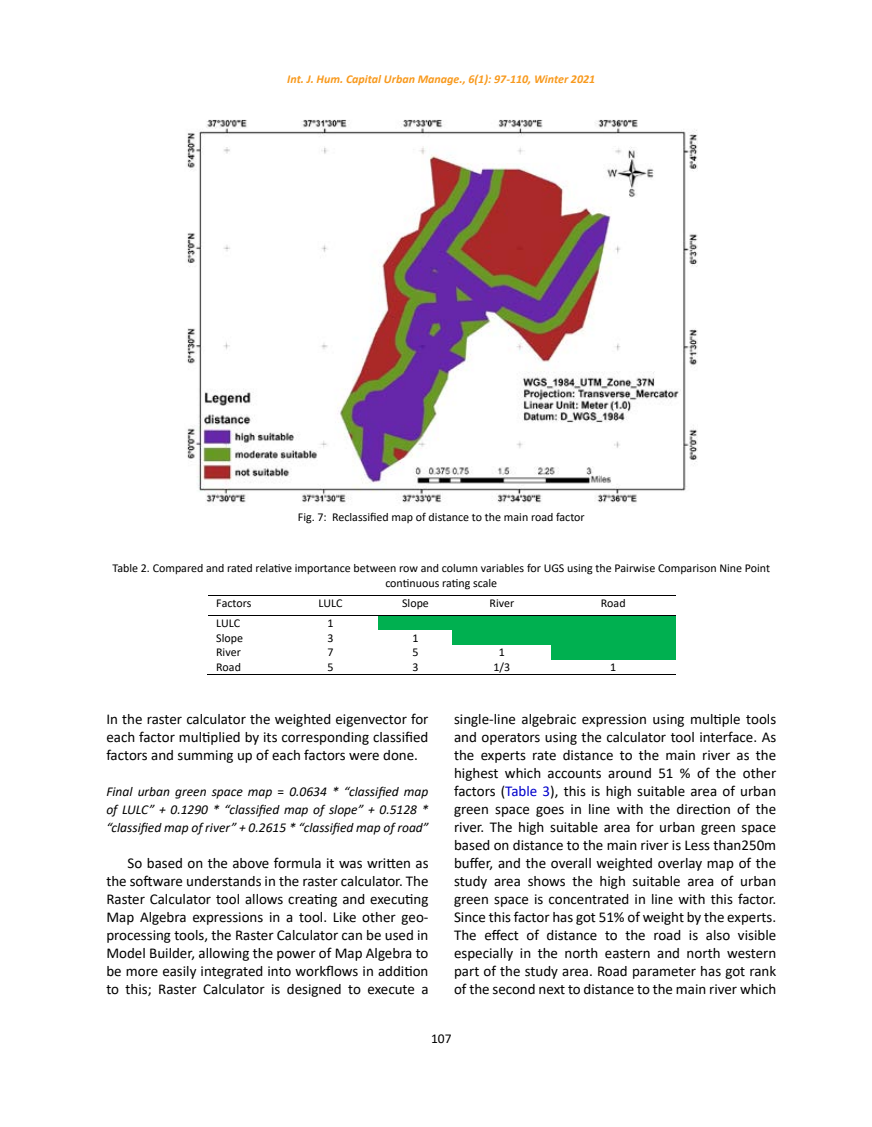
<style>
.page{position:relative;width:872px;height:1127px;background:#fff}
.page>*{position:absolute;margin:0;border:0;box-sizing:border-box;transform-origin:0 0}
.t1{font:15px/18px "Calibri";color:#000;text-align:justify}
.t2{font:italic 13.5px/18px "Calibri";color:#000;text-align:justify}
.t3{font:13.5px "Calibri";color:#000}
.t4{font:12px/14.4px "Calibri";color:#000;text-align:center}
.t5{font:italic 700 12px "Calibri";color:#f8991d}
.s1{font-style:normal}
.s2{color:#00c}
</style>
<div class="page">
<img style="left:187px;top:119px;width:511px;height:385px">
<hr style="left:208px;top:595px;width:75px;height:1px;background:#000">
<hr style="left:283px;top:595px;width:95px;height:1px;background:#000">
<hr style="left:379px;top:595px;width:74px;height:1px;background:#000">
<hr style="left:453px;top:595px;width:98px;height:1px;background:#000">
<hr style="left:552px;top:595px;width:123px;height:1px;background:#000">
<div style="left:378px;top:616px;width:75px;height:14px;background:#00b050"></div>
<div style="left:453px;top:616px;width:98px;height:14px;background:#00b050"></div>
<div style="left:551px;top:616px;width:124px;height:14px;background:#00b050"></div>
<hr style="left:208px;top:615px;width:75px;height:1px;background:#000">
<hr style="left:283px;top:615px;width:95px;height:1px;background:#000">
<hr style="left:379px;top:615px;width:74px;height:1px;background:#000">
<hr style="left:453px;top:615px;width:98px;height:1px;background:#000">
<hr style="left:552px;top:615px;width:123px;height:1px;background:#000">
<div style="left:453px;top:630px;width:98px;height:15px;background:#00b050"></div>
<div style="left:551px;top:630px;width:124px;height:15px;background:#00b050"></div>
<div style="left:551px;top:645px;width:124px;height:14px;background:#00b050"></div>
<hr style="left:207px;top:674px;width:76px;height:1px;background:#000">
<hr style="left:282px;top:674px;width:96px;height:1px;background:#000">
<hr style="left:378px;top:674px;width:75px;height:1px;background:#000">
<hr style="left:452px;top:674px;width:99px;height:1px;background:#000">
<hr style="left:550px;top:674px;width:125px;height:1px;background:#000">
<p class="t5" style="left:287px;top:70px;width:309px">Int. J. Hum. Capital Urban Manage., 6(1): 97-110, Winter 2021</p>
<p class="t4" style="left:298px;top:509px;width:288px">Fig. 7: Reclassified map of distance to the main road factor</p>
<p class="t4" style="left:386px;top:555px;width:114px">continuous rating scale</p>
<p class="t4" style="left:112px;top:561px;width:659px">Table 2. Compared and rated relative importance between row and column variables for UGS using the Pairwise Comparison Nine Point continuous rating scale</p>
<p class="t4" style="left:216px;top:596px;width:37px">Factors</p>
<p class="t4" style="left:318px;top:596px;width:26px">LULC</p>
<p class="t4" style="left:402px;top:596px;width:28px">Slope</p>
<p class="t4" style="left:489px;top:596px;width:26px">River</p>
<p class="t4" style="left:601px;top:596px;width:26px">Road</p>
<p class="t4" style="left:216px;top:615px;width:26px">LULC</p>
<p class="t4" style="left:327px;top:615px;width:8px">1</p>
<p class="t4" style="left:216px;top:630px;width:28px">Slope</p>
<p class="t4" style="left:327px;top:630px;width:8px">3</p>
<p class="t4" style="left:412px;top:630px;width:8px">1</p>
<p class="t4" style="left:216px;top:645px;width:26px">River</p>
<p class="t4" style="left:327px;top:645px;width:8px">7</p>
<p class="t4" style="left:412px;top:645px;width:8px">5</p>
<p class="t4" style="left:499px;top:645px;width:8px">1</p>
<p class="t4" style="left:216px;top:659px;width:26px">Road</p>
<p class="t4" style="left:327px;top:659px;width:8px">5</p>
<p class="t4" style="left:412px;top:659px;width:8px">3</p>
<p class="t4" style="left:493px;top:659px;width:18px">1/3</p>
<p class="t4" style="left:610px;top:659px;width:8px">1</p>
<p class="t1" style="left:106px;top:709px;width:324px">In the raster calculator the weighted eigenvector for each factor multiplied by its corresponding classified factors and summing up of each factors were done.</p>
<p class="t2" style="left:106px;top:781px;width:324px">Final urban green space map <span class="s1">=</span> 0.0634 * “classified map of LULC” + 0.1290 * “classified map of slope” + 0.5128 * “classified map of river” + 0.2615 * “classified map of road”</p>
<p class="t1" style="left:106px;top:853px;width:324px;text-indent:21px">So based on the above formula it was written as the software understands in the raster calculator. The Raster Calculator tool allows creating and executing Map Algebra expressions in a tool. Like other geo&shy;processing tools, the Raster Calculator can be used in Model Builder, allowing the power of Map Algebra to be more easily integrated into workflows in addition to this; Raster Calculator is designed to execute a</p>
<p class="t1" style="left:454px;top:709px;width:324px">single-line algebraic expression using multiple tools and operators using the calculator tool interface. As the experts rate distance to the main river as the highest which accounts around 51 % of the other factors (<span class="s2">Table 3</span>), this is high suitable area of urban green space goes in line with the direction of the river. The high suitable area for urban green space based on distance to the main river is Less than250m buffer, and the overall weighted overlay map of the study area shows the high suitable area of urban green space is concentrated in line with this factor.<br>Since this factor has got 51% of weight by the experts.<br>The effect of distance to the road is also visible especially in the north eastern and north western part of the study area. Road parameter has got rank of the second next to distance to the main river which</p>
<p class="t3" style="left:431px;top:1029px;width:22px">107</p>
</div>
